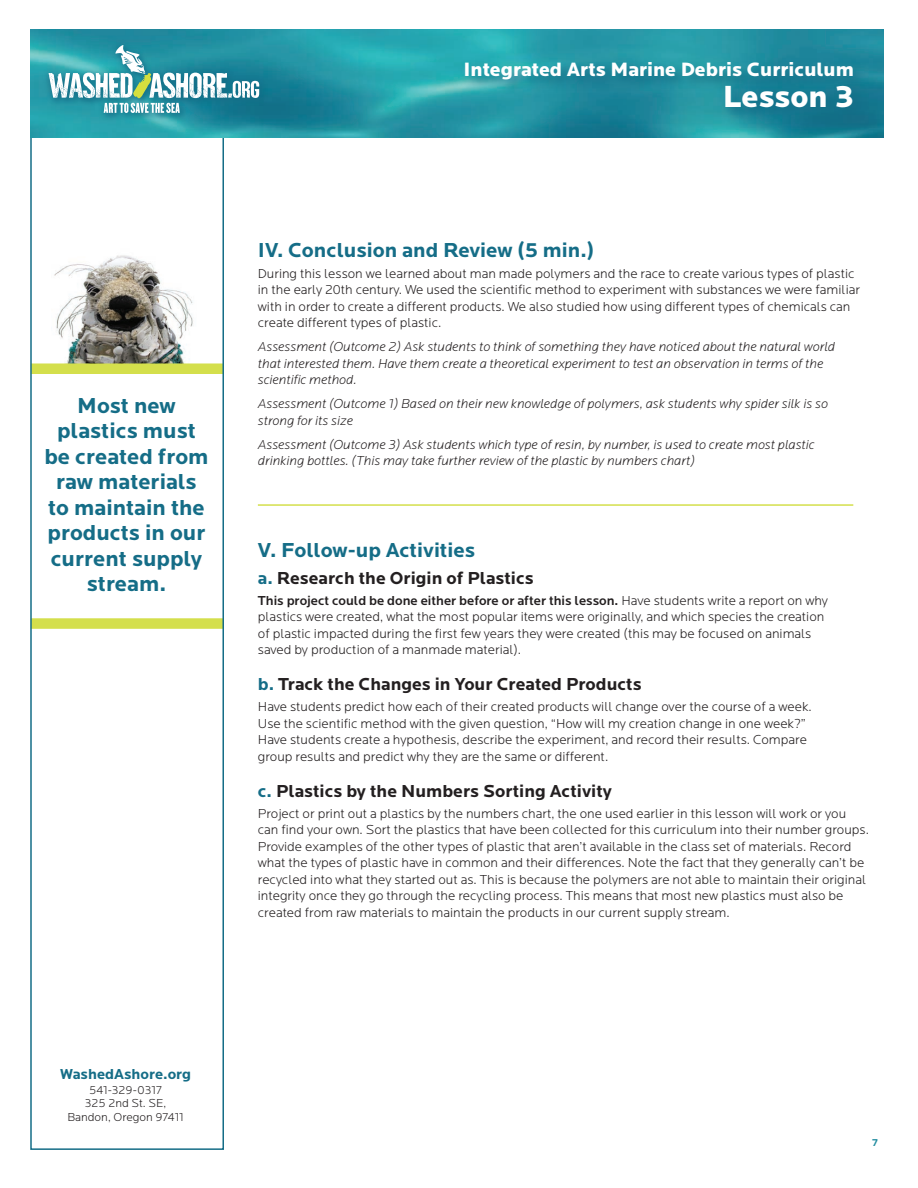
<style>
.page{position:relative;width:918px;height:1188px;background:#fff}
.page>*{position:absolute;margin:0;border:0;box-sizing:border-box;transform-origin:0 0}
.t1{font:900 31.65px "Locator";color:#fff}
.t2{font:700 22.5px/25.5px "Locator";color:#156d87;text-align:center}
.t3{font:700 21px "Locator";color:#156d87}
.t4{font:900 20.1px "Locator";color:#fff}
.t5{font:700 18px "Locator";color:#231f20}
.t6{font:700 15px "Locator";color:#156d87}
.t7{font:300 13.5px/16.5px "Locator";color:#231f20}
.t8{font:italic 300 13.5px/16.5px "Locator";color:#231f20}
.t9{font:300 12px/13.5px "Locator";color:#231f20;text-align:center}
.t10{font:700 10.5px "Locator";color:#238da0}
.s1{color:#156d87}
.s2{font-weight:500}
</style>
<div class="page">
<img style="left:54px;top:255px;width:139px;height:108px">
<div style="left:31px;top:363px;width:193px;height:11px;background:#d4df4c"></div>
<div style="left:31px;top:618px;width:193px;height:11px;background:#d4df4c"></div>
<div style="left:30px;top:30px;width:194px;height:1120px;border:2px solid #156d87"></div>
<img style="left:31px;top:30px;width:853px;height:108px">
<div style="left:46px;top:43px;width:222px;height:79px;background:#156d87;opacity:.75"></div>
<div style="left:42px;top:39px;width:224px;height:80px;background:#156d87;opacity:.75"></div>
<svg style="left:49px;top:45px;width:210px;height:68px"></svg>
<svg style="left:461px;top:58px;width:407px;height:65px;background:#208a9c"></svg>
<hr style="left:258px;top:504px;width:595px;height:2px;background:#d4df4c">
<h3 class="t4" style="left:463px;top:57px;width:392px">Integrated Arts Marine Debris Curriculum</h3>
<h1 class="t1" style="left:723px;top:78px;width:133px">Lesson 3</h1>
<h2 class="t2" style="left:44px;top:393px;width:166px">Most new plastics must be created from raw materials to maintain the products in our current supply stream.</h2>
<h3 class="t3" style="left:258px;top:238px;width:338px">IV. Conclusion and Review (5 min.)</h3>
<p class="t7" style="left:258px;top:265px;width:604px">During this lesson we learned about man made polymers and the race to create various types of plastic in the early 20th century. We used the scientific method to experiment with substances we were familiar with in order to create a different products. We also studied how using different types of chemicals can create different types of plastic.</p>
<p class="t8" style="left:258px;top:339px;width:579px">Assessment (Outcome 2) Ask students to think of something they have noticed about the natural world that interested them. Have them create a theoretical experiment to test an observation in terms of the scientific method.</p>
<p class="t8" style="left:258px;top:396px;width:572px">Assessment (Outcome 1) Based on their new knowledge of polymers, ask students why spider silk is so strong for its size</p>
<p class="t8" style="left:258px;top:436px;width:558px">Assessment (Outcome 3) Ask students which type of resin, by number, is used to create most plastic drinking bottles. (This may take further review of the plastic by numbers chart)</p>
<h3 class="t3" style="left:258px;top:538px;width:219px">V. Follow-up Activities</h3>
<h3 class="t5" style="left:258px;top:567px;width:277px"><span class="s1">a.</span> Research the Origin of Plastics</h3>
<p class="t7" style="left:258px;top:592px;width:572px"><span class="s2">This project could be done either before or after this lesson.</span> Have students write a report on why plastics were created, what the most popular items were originally, and which species the creation of plastic impacted during the first few years they were created (this may be focused on animals saved by production of a manmade material).</p>
<h3 class="t5" style="left:258px;top:674px;width:385px"><span class="s1">b.</span> Track the Changes in Your Created Products</h3>
<p class="t7" style="left:258px;top:699px;width:555px">Have students predict how each of their created products will change over the course of a week.<br>Use the scientific method with the given question, “How will my creation change in one week?” Have students create a hypothesis, describe the experiment, and record their results. Compare group results and predict why they are the same or different.</p>
<h3 class="t5" style="left:258px;top:780px;width:356px"><span class="s1">c.</span> Plastics by the Numbers Sorting Activity</h3>
<p class="t7" style="left:258px;top:805px;width:613px">Project or print out a plastics by the numbers chart, the one used earlier in this lesson will work or you can find your own. Sort the plastics that have been collected for this curriculum into their number groups.<br>Provide examples of the other types of plastic that aren’t available in the class set of materials. Record what the types of plastic have in common and their differences. Note the fact that they generally can’t be recycled into what they started out as. This is because the polymers are not able to maintain their original integrity once they go through the recycling process. This means that most new plastics must also be created from raw materials to maintain the products in our current supply stream.</p>
<p class="t6" style="left:60px;top:1065px;width:133px">WashedAshore.org</p>
<p class="t9" style="left:67px;top:1084px;width:118px">541-329-0317<br>325 2nd St. SE,<br>Bandon, Oregon 97411</p>
<p class="t10" style="left:872px;top:1136px;width:7px">7</p>
</div>
